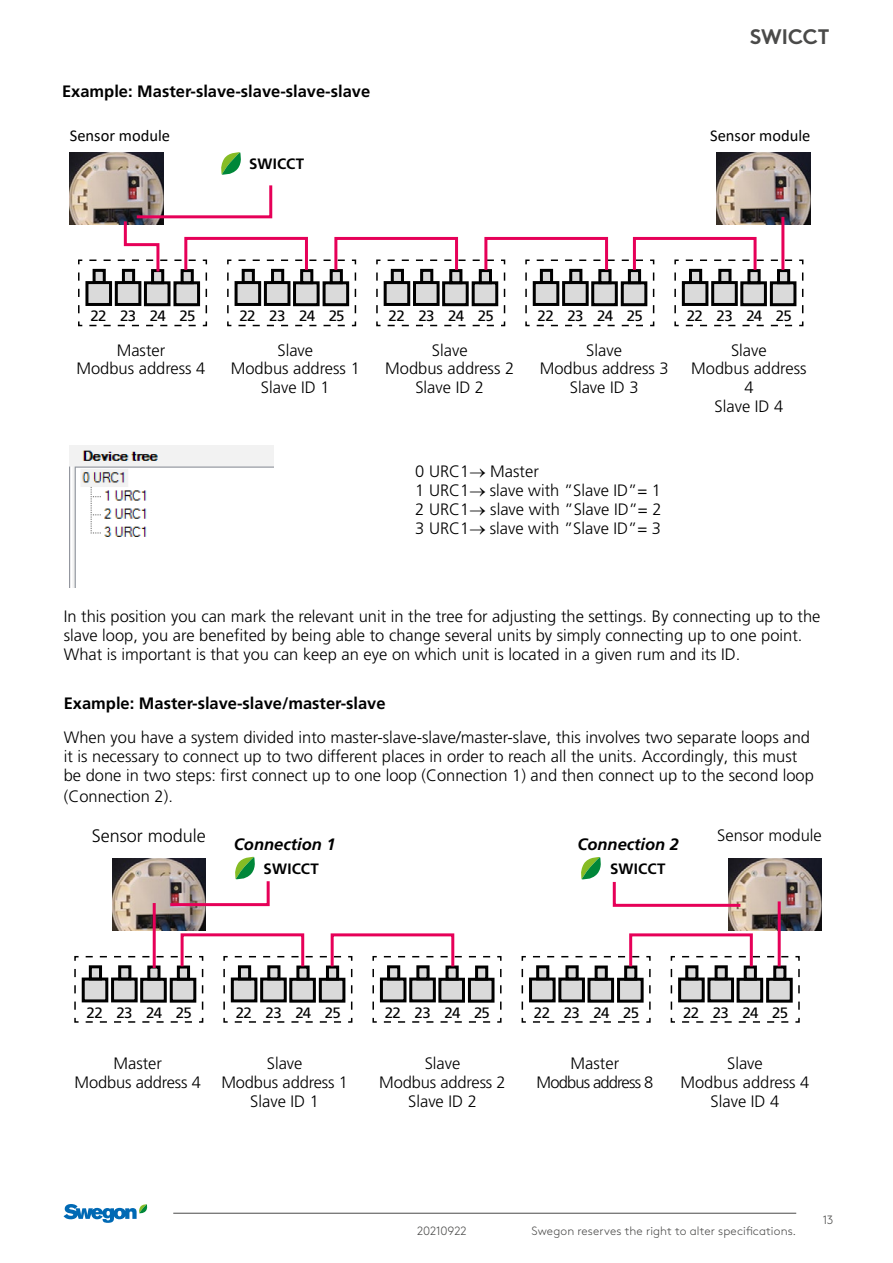
<style>
.page{position:relative;width:893px;height:1263px;background:#fff}
.page>*{position:absolute;margin:0;border:0;box-sizing:border-box;transform-origin:0 0}
.t1{font:700 21px "Swegon Brown";color:#4a4a49}
.t2{font:300 18px "Frutiger LT Pro";color:#000}
.t3{font:300 16.5px/18.9px "Frutiger LT Pro";color:#000;text-align:center}
.t4{font:700 16.5px "Frutiger LT Pro";color:#000}
.t5{font:16.5px "Calibri";color:#000}
.t6{font:italic 700 16.5px "Frutiger LT Pro";color:#000}
.t7{font:300 16.5px/19px "Frutiger LT Pro";letter-spacing:-.05em;color:#000;text-align:center}
.t8{font:15px "Frutiger LT Pro";letter-spacing:-.045em;color:#000}
.t9{font:700 15px "Frutiger LT Pro";letter-spacing:.01em;color:#000}
.t10{font:300 12px "Swegon Brown";letter-spacing:.005em;color:#4a4a49}
</style>
<div class="page">
<hr style="left:173px;top:1213px;width:623px;height:1px;background:#4a4a49">
<svg style="left:64px;top:1204px;width:84px;height:19px"></svg>
<img style="left:70px;top:153px;width:93px;height:72px">
<img style="left:717px;top:153px;width:93px;height:72px">
<img style="left:70px;top:445px;width:203px;height:143px">
<img style="left:112px;top:858px;width:94px;height:72px">
<img style="left:728px;top:858px;width:94px;height:72px">
<svg style="left:376px;top:259px;width:130px;height:68px"></svg>
<svg style="left:525px;top:259px;width:130px;height:68px"></svg>
<svg style="left:674px;top:259px;width:130px;height:68px"></svg>
<svg style="left:77px;top:182px;width:280px;height:145px"></svg>
<div style="left:184px;top:237px;width:124px;height:34px;border:3px solid #e60058"></div>
<div style="left:334px;top:237px;width:124px;height:34px;border:3px solid #e60058"></div>
<div style="left:484px;top:237px;width:124px;height:34px;border:3px solid #e60058"></div>
<div style="left:633px;top:237px;width:124px;height:34px;border:3px solid #e60058"></div>
<hr style="left:781px;top:217px;width:3px;height:53px;background:#e60058">
<svg style="left:74px;top:955px;width:130px;height:68px"></svg>
<hr style="left:153px;top:903px;width:3px;height:65px;background:#e60058">
<svg style="left:223px;top:955px;width:130px;height:68px"></svg>
<svg style="left:372px;top:955px;width:130px;height:68px"></svg>
<svg style="left:521px;top:955px;width:130px;height:68px"></svg>
<svg style="left:670px;top:955px;width:130px;height:68px"></svg>
<div style="left:181px;top:933px;width:123px;height:35px;border:3px solid #e60058"></div>
<div style="left:331px;top:933px;width:123px;height:35px;border:3px solid #e60058"></div>
<div style="left:629px;top:933px;width:124px;height:35px;border:3px solid #e60058"></div>
<hr style="left:778px;top:901px;width:3px;height:65px;background:#e60058">
<svg style="left:612px;top:879px;width:131px;height:29px"></svg>
<svg style="left:221px;top:152px;width:20px;height:23px"></svg>
<svg style="left:167px;top:856px;width:103px;height:52px"></svg>
<svg style="left:581px;top:857px;width:20px;height:23px"></svg>
<p class="t4" style="left:62px;top:82px;width:310px">Example: Master-slave-slave-slave-slave</p>
<p class="t1" style="left:750px;top:20px;width:81px">SWICCT</p>
<p class="t5" style="left:70px;top:124px;width:102px">Sensor module</p>
<p class="t5" style="left:710px;top:124px;width:102px">Sensor module</p>
<p class="t9" style="left:249px;top:155px;width:57px">SWICCT</p>
<p class="t8" style="left:90px;top:307px;width:107px">22 23 24 25</p>
<p class="t8" style="left:239px;top:307px;width:107px">22 23 24 25</p>
<p class="t8" style="left:389px;top:307px;width:107px">22 23 24 25</p>
<p class="t8" style="left:538px;top:307px;width:107px">22 23 24 25</p>
<p class="t8" style="left:687px;top:307px;width:107px">22 23 24 25</p>
<p class="t3" style="left:76px;top:340px;width:131px">Master<br>Modbus address 4</p>
<p class="t3" style="left:231px;top:340px;width:131px">Slave<br>Modbus address 1<br>Slave ID 1</p>
<p class="t3" style="left:385px;top:340px;width:131px">Slave<br>Modbus address 2<br>Slave ID 2</p>
<p class="t3" style="left:540px;top:340px;width:131px">Slave<br>Modbus address 3<br>Slave ID 3</p>
<p class="t3" style="left:691px;top:340px;width:117px">Slave<br>Modbus address<br>4<br>Slave ID 4</p>
<p class="t3" style="left:415px;top:462px;width:248px;text-align:left">0 URC1→ Master<br>1 URC1→ slave with ”Slave ID”= 1<br>2 URC1→ slave with ”Slave ID”= 2<br>3 URC1→ slave with ”Slave ID”= 3</p>
<p class="t3" style="left:64px;top:607px;width:758px;text-align:left">In this position you can mark the relevant unit in the tree for adjusting the settings. By connecting up to the slave loop, you are benefited by being able to change several units by simply connecting up to one point.<br>What is important is that you can keep an eye on which unit is located in a given rum and its ID.</p>
<p class="t4" style="left:64px;top:693px;width:323px">Example: Master-slave-slave/master-slave</p>
<p class="t3" style="left:64px;top:728px;width:752px;text-align:left">When you have a system divided into master-slave-slave/master-slave, this involves two separate loops and it is necessary to connect up to two different places in order to reach all the units. Accordingly, this must be done in two steps: first connect up to one loop (Connection 1) and then connect up to the second loop</p>
<p class="t3" style="left:64px;top:786px;width:111px">(Connection 2).</p>
<p class="t2" style="left:92px;top:825px;width:116px">Sensor module</p>
<p class="t3" style="left:717px;top:826px;width:106px">Sensor module</p>
<p class="t6" style="left:234px;top:835px;width:103px">Connection 1</p>
<p class="t6" style="left:577px;top:835px;width:103px">Connection 2</p>
<p class="t9" style="left:264px;top:859px;width:57px">SWICCT</p>
<p class="t9" style="left:610px;top:859px;width:57px">SWICCT</p>
<p class="t8" style="left:87px;top:1004px;width:107px">22 23 24 25</p>
<p class="t8" style="left:236px;top:1004px;width:107px">22 23 24 25</p>
<p class="t8" style="left:385px;top:1004px;width:107px">22 23 24 25</p>
<p class="t8" style="left:534px;top:1004px;width:107px">22 23 24 25</p>
<p class="t8" style="left:683px;top:1004px;width:107px">22 23 24 25</p>
<p class="t3" style="left:75px;top:1053px;width:128px">Master<br>Modbus address 4</p>
<p class="t3" style="left:221px;top:1053px;width:128px">Slave<br>Modbus address 1<br>Slave ID 1</p>
<p class="t3" style="left:379px;top:1053px;width:128px">Slave<br>Modbus address 2<br>Slave ID 2</p>
<p class="t7" style="left:537px;top:1053px;width:118px">Master<br>Modbus address 8</p>
<p class="t3" style="left:680px;top:1053px;width:131px">Slave<br>Modbus address 4<br>Slave ID 4</p>
<p class="t10" style="left:417px;top:1221px;width:51px">20210922</p>
<p class="t10" style="left:532px;top:1221px;width:266px">Swegon reserves the right to alter specifications.</p>
<p class="t10" style="left:823px;top:1211px;width:12px">13</p>
</div>
